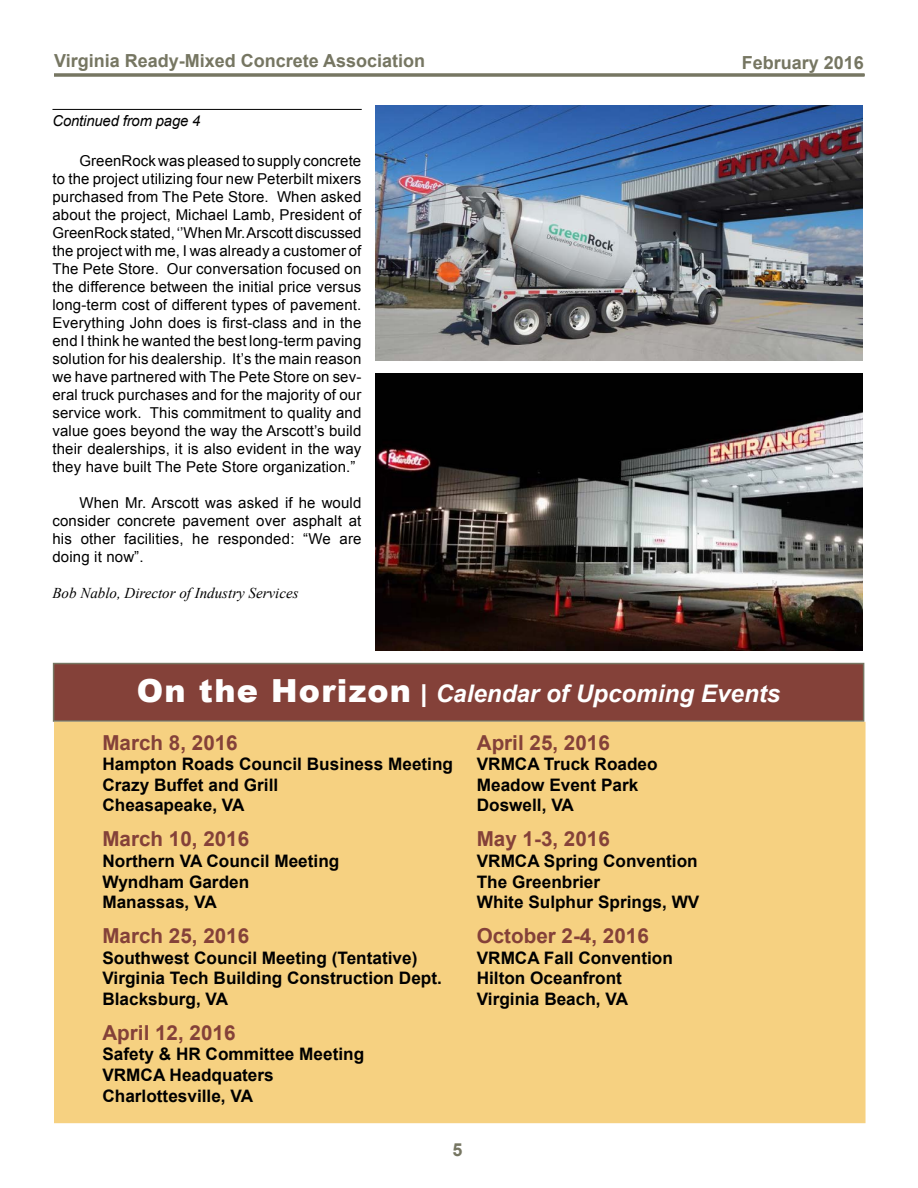
<style>
.page{position:relative;width:918px;height:1188px;background:#fff}
.page>*{position:absolute;margin:0;border:0;box-sizing:border-box;transform-origin:0 0}
.t1{font:italic 700 24.3px "Arial";color:#fff}
.t2{font:700 20.7px "Arial";color:#844139}
.t3{font:700 18px "Arial";color:#767662}
.t4{font:700 17.25px/20.7px "Arial";color:#000}
.t5{font:15px/18px "Arial";letter-spacing:.01em;color:#000;text-align:justify}
.t6{font:italic 15px "Times New Roman";color:#000}
.t7{font:italic 15px "Arial";letter-spacing:-.01em;color:#000}
.s1{font-weight:900;font-style:normal;font-size:31.8px}
.s2{font-weight:900;font-style:normal;font-size:24.75px}
</style>
<div class="page">
<hr style="left:54px;top:73px;width:811px;height:3px;background:#767662">
<div style="left:53px;top:663px;width:811px;height:59px;background:#844139;border:2px solid #767662"></div>
<img style="left:375px;top:374px;width:487px;height:276px">
<img style="left:375px;top:106px;width:487px;height:255px">
<hr style="left:52px;top:109px;width:310px;height:1px;background:#000">
<div style="left:54px;top:722px;width:812px;height:401px;background:#f6d181"></div>
<p class="t3" style="left:54px;top:49px;width:373px">Virginia Ready-Mixed Concrete Association</p>
<p class="t3" style="left:742px;top:50px;width:124px">February 2016</p>
<p class="t7" style="left:52px;top:111px;width:150px">Continued from page 4</p>
<p class="t5" style="left:52px;top:152px;width:311px;text-indent:27px">GreenRock was pleased to supply concrete to the project utilizing four new Peterbilt mixers purchased from The Pete Store. When asked about the project, Michael Lamb, President of GreenRock stated, ‘’When Mr. Arscott discussed the project with me, I was already a customer of The Pete Store. Our conversation focused on the difference between the initial price versus long-term cost of different types of pavement.<br>Everything John does is first-class and in the end I think he wanted the best long-term paving solution for his dealership. It’s the main reason we have partnered with The Pete Store on sev&shy;eral truck purchases and for the majority of our service work. This commitment to quality and value goes beyond the way the Arscott’s build their dealerships, it is also evident in the way they have built The Pete Store organization.”</p>
<p class="t5" style="left:52px;top:494px;width:311px;text-indent:27px">When Mr. Arscott was asked if he would consider concrete pavement over asphalt at his other facilities, he responded: “We are doing it now”.</p>
<p class="t6" style="left:52px;top:583px;width:248px">Bob Nablo, Director of Industry Services</p>
<h1 class="t1" style="left:137px;top:678px;width:645px"><span class="s1">On the Horizon</span> <span class="s2">|</span> Calendar of Upcoming Events</h1>
<h2 class="t2" style="left:102px;top:729px;width:137px">March 8, 2016</h2>
<p class="t4" style="left:102px;top:754px;width:352px">Hampton Roads Council Business Meeting<br>Crazy Buffet and Grill<br>Cheasapeake, VA</p>
<h2 class="t2" style="left:102px;top:825px;width:148px">March 10, 2016</h2>
<p class="t4" style="left:102px;top:851px;width:238px">Northern VA Council Meeting<br>Wyndham Garden<br>Manassas, VA</p>
<h2 class="t2" style="left:102px;top:922px;width:148px">March 25, 2016</h2>
<p class="t4" style="left:102px;top:948px;width:341px">Southwest Council Meeting (Tentative)<br>Virginia Tech Building Construction Dept.<br>Blacksburg, VA</p>
<h2 class="t2" style="left:102px;top:1019px;width:135px">April 12, 2016</h2>
<p class="t4" style="left:102px;top:1045px;width:263px">Safety &amp; HR Committee Meeting<br>VRMCA Headquaters<br>Charlottesville, VA</p>
<h2 class="t2" style="left:477px;top:729px;width:135px">April 25, 2016</h2>
<p class="t4" style="left:477px;top:754px;width:182px">VRMCA Truck Roadeo<br>Meadow Event Park<br>Doswell, VA</p>
<h2 class="t2" style="left:477px;top:825px;width:135px">May 1-3, 2016</h2>
<p class="t4" style="left:477px;top:851px;width:224px">VRMCA Spring Convention<br>The Greenbrier<br>White Sulphur Springs, WV</p>
<h2 class="t2" style="left:477px;top:922px;width:174px">October 2-4, 2016</h2>
<p class="t4" style="left:477px;top:948px;width:198px">VRMCA Fall Convention<br>Hilton Oceanfront<br>Virginia Beach, VA</p>
<p class="t3" style="left:452px;top:1137px;width:12px">5</p>
</div>
